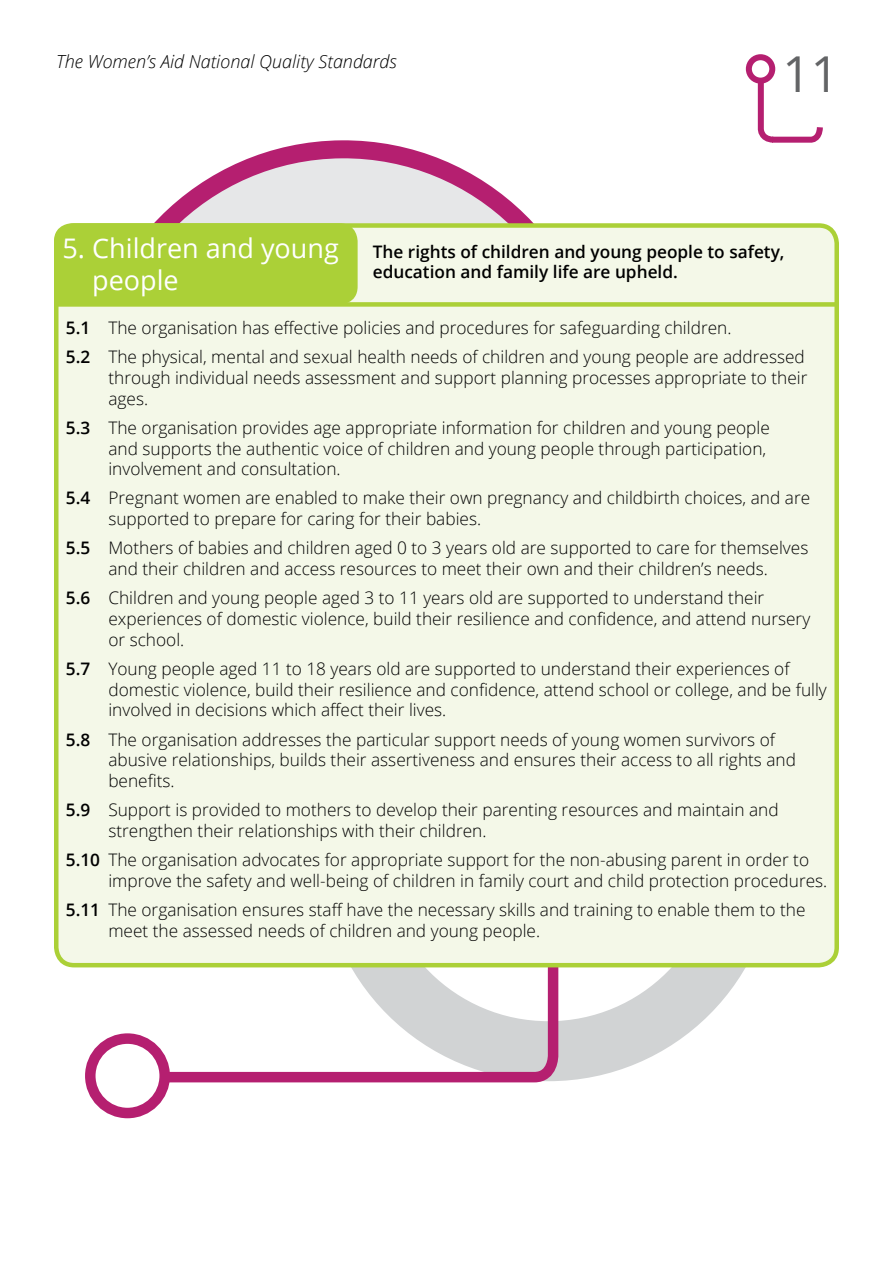
<style>
.page{position:relative;width:893px;height:1263px;background:#fff}
.page>*{position:absolute;margin:0;border:0;box-sizing:border-box;transform-origin:0 0}
.t1{font:49.5px "Open Sans";color:#636466}
.t2{font:27px/32.4px "Open Sans";color:#fff}
.t3{font:italic 300 18px "Open Sans";color:#000}
.t4{font:300 17.25px/20.7px "Open Sans";color:#000}
.t5{font:600 17.25px/20.7px "Open Sans";color:#000}
.s1{font-weight:600}
</style>
<div class="page">
<div style="left:746px;top:54px;width:29px;height:30px;border:6px solid #b51f70;border-radius:50%"></div>
<svg style="left:755px;top:75px;width:68px;height:68px"></svg>
<div style="left:321px;top:627px;width:455px;height:454px;border:60px solid #d1d3d4;border-radius:50%"></div>
<div style="left:85px;top:1033px;width:85px;height:85px;border:10px solid #b51f70;border-radius:50%"></div>
<svg style="left:153px;top:967px;width:411px;height:121px"></svg>
<svg style="left:154px;top:140px;width:379px;height:83px"></svg>
<div style="left:56px;top:225px;width:781px;height:740px;background:#f4f8e8;border-radius:18px"></div>
<div style="left:54px;top:223px;width:785px;height:744px;border:4px solid #abd037;border-radius:18px"></div>
<div style="left:54px;top:223px;width:304px;height:82px;background:#abd037;border-radius:18px"></div>
<div style="left:54px;top:302px;width:785px;height:5px;background:#abd037"></div>
<div style="left:54px;top:293px;width:16px;height:12px;background:#abd037"></div>
<p class="t3" style="left:56px;top:49px;width:342px">The Women’s Aid National Quality Standards</p>
<h1 class="t1" style="left:782px;top:40px;width:58px">11</h1>
<h2 class="t2" style="left:92px;top:231px;width:248px;text-indent:-30px">5. Children and young people</h2>
<p class="t5" style="left:373px;top:241px;width:413px">The rights of children and young people to safety, education and family life are upheld.</p>
<p class="t4" style="left:66px;top:313px;width:740px;line-height:29.2px"><span class="s1">5.1</span> The organisation has effective policies and procedures for safeguarding children.<br><span class="s1">5.2</span> The physical, mental and sexual health needs of children and young people are addressed</p>
<p class="t4" style="left:108px;top:367px;width:701px">through individual needs assessment and support planning processes appropriate to their ages.</p>
<p class="t4" style="left:108px;top:417px;width:663px;text-indent:-43px"><span class="s1">5.3</span> The organisation provides age appropriate information for children and young people and supports the authentic voice of children and young people through participation, involvement and consultation.</p>
<p class="t4" style="left:108px;top:487px;width:703px;text-indent:-43px"><span class="s1">5.4</span> Pregnant women are enabled to make their own pregnancy and childbirth choices, and are supported to prepare for caring for their babies.</p>
<p class="t4" style="left:66px;top:537px;width:744px;text-align:center"><span class="s1">5.5</span> Mothers of babies and children aged 0 to 3 years old are supported to care for themselves and their children and access resources to meet their own and their children’s needs.</p>
<p class="t4" style="left:108px;top:587px;width:703px;text-indent:-43px"><span class="s1">5.6</span> Children and young people aged 3 to 11 years old are supported to understand their experiences of domestic violence, build their resilience and confidence, and attend nursery or school.</p>
<p class="t4" style="left:108px;top:658px;width:720px;text-indent:-43px"><span class="s1">5.7</span> Young people aged 11 to 18 years old are supported to understand their experiences of domestic violence, build their resilience and confidence, attend school or college, and be fully involved in decisions which affect their lives.</p>
<p class="t4" style="left:108px;top:728px;width:689px;text-indent:-43px"><span class="s1">5.8</span> The organisation addresses the particular support needs of young women survivors of abusive relationships, builds their assertiveness and ensures their access to all rights and benefits.</p>
<p class="t4" style="left:108px;top:799px;width:672px;text-indent:-43px"><span class="s1">5.9</span> Support is provided to mothers to develop their parenting resources and maintain and strengthen their relationships with their children.</p>
<p class="t4" style="left:108px;top:849px;width:720px;text-indent:-43px"><span class="s1">5.10</span> The organisation advocates for appropriate support for the non-abusing parent in order to improve the safety and well-being of children in family court and child protection procedures.</p>
<p class="t4" style="left:108px;top:899px;width:699px;text-indent:-43px"><span class="s1">5.11</span> The organisation ensures staff have the necessary skills and training to enable them to the meet the assessed needs of children and young people.</p>
</div>
